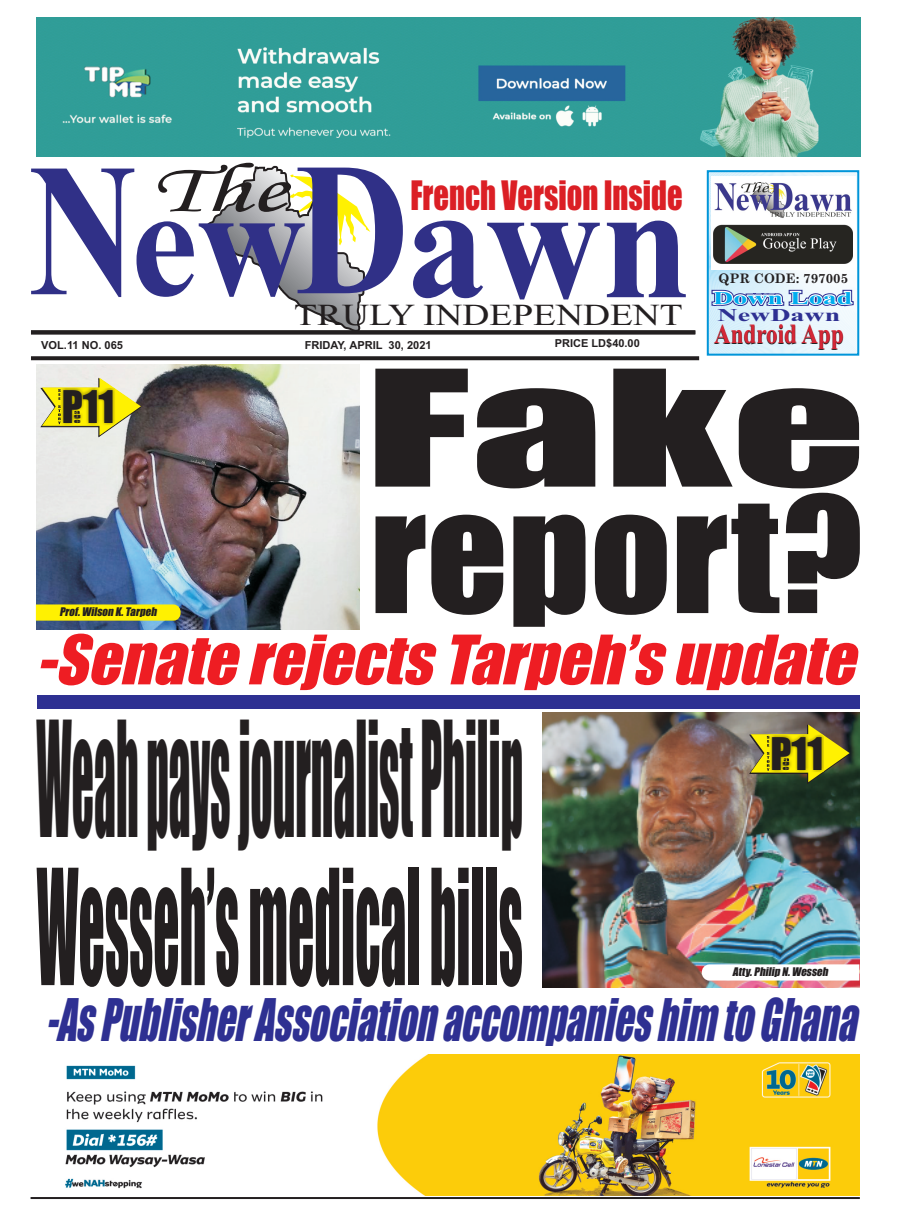
<style>
.page{position:relative;width:900px;height:1224px;background:#fff}
.page>*{position:absolute;margin:0;border:0;box-sizing:border-box;transform-origin:0 0}
.t1{font:700 163px "Times New Roman";color:#303087}
.t2{font:149.1px/126.5px "Impact";color:#231f20;scale:1.78 1}
.t3{font:148.4px/147.8px "Impact";color:#231f20;scale:.29 1}
.t4{font:italic 70px "Monotype Corsiva";color:#231f20;scale:1.52 1}
.t5{font:italic 62.9px "Impact";color:#ee1d23}
.t6{font:italic 54.3px "Impact";color:#2e3092;scale:.69 1}
.t7{font:41.6px "Impact";color:#231f20}
.t8{font:37.5px "Impact";color:#db1f25;scale:.81 1}
.t9{font:30.6px "Times New Roman";color:#231f20;scale:1.22 1}
.t10{font:700 27.8px "Times New Roman";color:#231f20;scale:.83 1}
.t11{font:700 18px "Times New Roman";color:#00aeef;scale:1.55 1}
.t12{font:700 18px "Times New Roman";color:#2e3092;scale:1.55 1}
.t13{font:700 13.1px "Century Schoolbook";color:#231f20}
.t14{font:700 11.1px "Arial";color:#231f20}
.t15{font:italic 11px "Impact";color:#231f20}
.t16{font:700 11px "Arial";color:#231f20}
.t17{font:4.8px/4.6px "Impact";color:#231f20;scale:2.92 1}
.s1{font-size:189.8px}
.s2{font-size:156px}
</style>
<div class="page">
<img style="left:542px;top:713px;width:318px;height:275px">
<img style="left:36px;top:365px;width:324px;height:265px">
<img style="left:65px;top:1055px;width:795px;height:140px">
<hr style="left:31px;top:1197px;width:829px;height:2px;background:#231f20">
<svg style="left:31px;top:356px;width:668px;height:4px;background:#302c2d"></svg>
<svg style="left:31px;top:330px;width:664px;height:4px;background:#2a2627"></svg>
<svg style="left:205px;top:165px;width:165px;height:168px"></svg>
<svg style="left:710px;top:173px;width:146px;height:180px"></svg>
<div style="left:707px;top:170px;width:152px;height:186px;border:2px solid #0095d9"></div>
<div style="left:711px;top:177px;width:144px;height:93px;background:#fff"></div>
<img style="left:714px;top:183px;width:139px;height:81px">
<img style="left:37px;top:17px;width:824px;height:139px">
<div style="left:37px;top:695px;width:823px;height:13px;background:#2e3092"></div>
<svg style="left:41px;top:378px;width:100px;height:59px;background:#cfc85c"></svg>
<svg style="left:750px;top:725px;width:100px;height:59px;background:#969121"></svg>
<svg style="left:699px;top:964px;width:160px;height:17px"></svg>
<svg style="left:36px;top:604px;width:147px;height:17px;background:#f0e60b"></svg>
<p class="t4" style="left:150px;top:163px;width:91px">The</p>
<h1 class="t1" style="left:29px;top:187px;width:663px"><span class="s1">N</span><span class="s2">ew</span><span class="s1">D</span>awn</h1>
<p class="t8" style="left:410px;top:180px;width:338px">French Version Inside</p>
<p class="t9" style="left:294px;top:304px;width:320px">TRULY INDEPENDENT</p>
<p class="t16" style="left:555px;top:339px;width:86px">PRICE LD$40.00</p>
<p class="t14" style="left:41px;top:341px;width:83px">VOL.11 NO. 065</p>
<p class="t14" style="left:305px;top:341px;width:129px">FRIDAY, APRIL 30, 2021</p>
<p class="t13" style="left:719px;top:273px;width:131px">QPR CODE: 797005</p>
<p class="t11" style="left:713px;top:292px;width:91px">Down Load</p>
<p class="t12" style="left:717px;top:309px;width:81px">NewDawn</p>
<p class="t10" style="left:714px;top:325px;width:158px">Android App</p>
<h2 class="t2" style="left:364px;top:373px;width:284px">Fake report?</h2>
<p class="t5" style="left:36px;top:635px;width:832px">-Senate rejects Tarpeh’s update</p>
<h3 class="t3" style="left:37px;top:713px;width:1680px">Weah pays journalist Philip<br>Wesseh’s medical bi ls</h3>
<p class="t6" style="left:45px;top:998px;width:1189px">-As Publisher Association accompanies him to Ghana</p>
<p class="t7" style="left:62px;top:390px;width:54px">P11</p>
<p class="t17" style="left:74px;top:415px;width:4px">g e</p>
<p class="t15" style="left:59px;top:608px;width:100px">Prof.Wilson K.Tarpeh</p>
<p class="t7" style="left:770px;top:737px;width:54px">P11</p>
<p class="t17" style="left:783px;top:761px;width:4px">g e</p>
<p class="t15" style="left:733px;top:968px;width:99px">Atty.Philip N.Wesseh</p>
</div>
